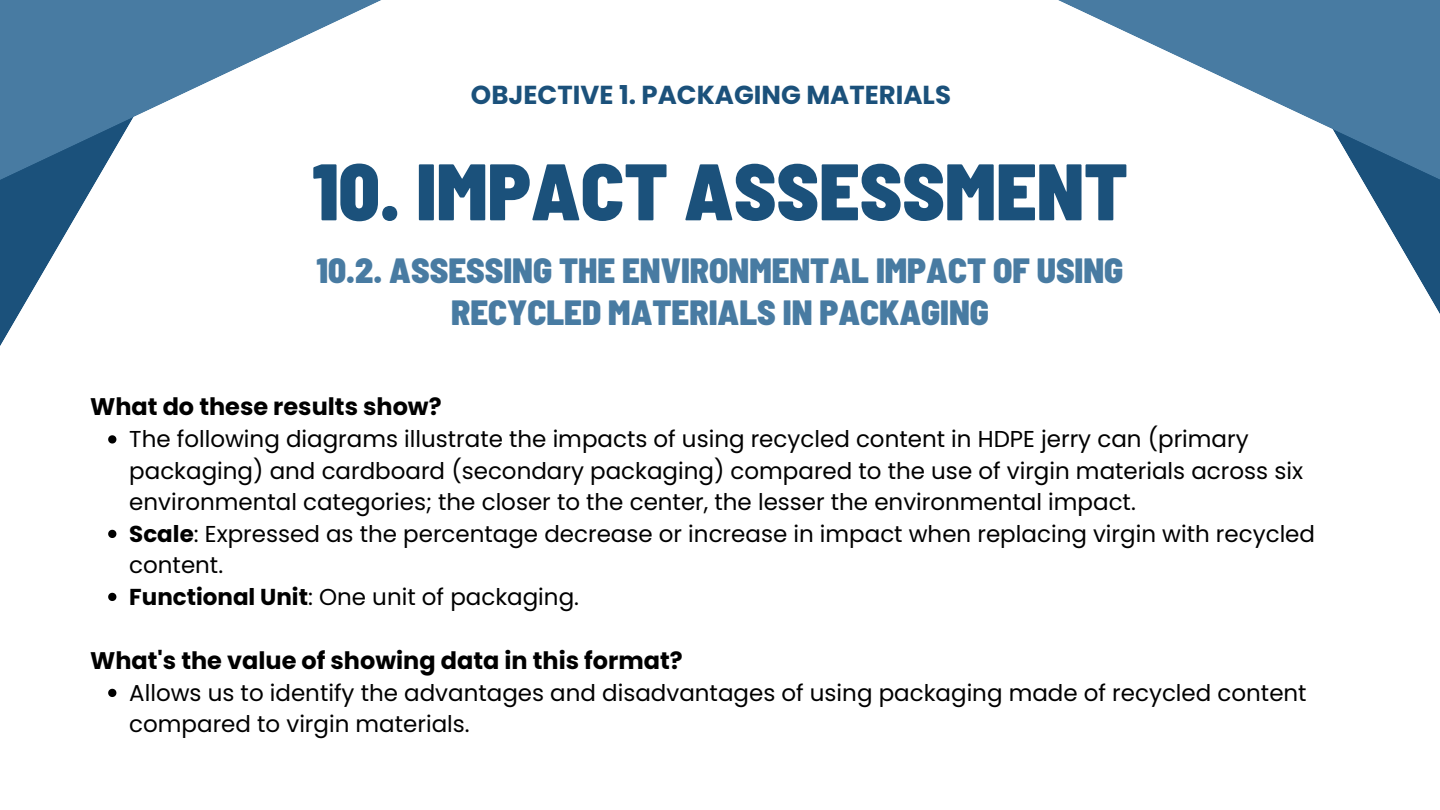
<style>
.page{position:relative;width:1440px;height:810px;background:#fff}
.page>*{position:absolute;margin:0;border:0;box-sizing:border-box;transform-origin:0 0}
.t1{font:900 semi-condensed 80px "Barlow";color:#1b517b}
.t2{font:900 semi-condensed 35px/42px "Barlow";color:#487ba2;text-align:center}
.t3{font:700 26px "Poppins";color:#1b517b}
.t4{font:700 24px "Poppins";color:#000}
.t5{font:23px/31.5px "Poppins";color:#000}
.s1{font-weight:700}
</style>
<div class="page">
<svg style="left:1380px;top:211px;width:60px;height:103px"></svg>
<svg style="left:0;top:211px;width:117px;height:388px"></svg>
<svg style="left:0;top:0;width:381px;height:211px"></svg>
<svg style="left:1058px;top:0;width:382px;height:211px"></svg>
<svg style="left:108px;top:435px;width:8px;height:9px"></svg>
<svg style="left:108px;top:530px;width:8px;height:8px"></svg>
<svg style="left:108px;top:593px;width:8px;height:8px"></svg>
<svg style="left:108px;top:689px;width:8px;height:8px"></svg>
<h4 class="t3" style="left:471px;top:77px;width:482px">OBJECTIVE 1. PACKAGING MATERIALS</h4>
<p class="t1" style="left:312px;top:140px;width:817px">10. IMPACT ASSESSMENT</p>
<p class="t2" style="left:317px;top:248px;width:808px">10.2. ASSESSING THE ENVIRONMENTAL IMPACT OF USING<br>RECYCLED MATERIALS IN PACKAGING</p>
<p class="t4" style="left:90px;top:390px;width:353px">What do these results show?</p>
<h1 class="t5" style="left:129px;top:423px;width:1175px">The following diagrams illustrate the impacts of using recycled content in HDPE jerry can (primary packaging) and cardboard (secondary packaging) compared to the use of virgin materials across six environmental categories; the closer to the center, the lesser the environmental impact.</h1>
<h2 class="t5" style="left:129px;top:518px;width:1187px"><span class="s1">Scale</span>: Expressed as the percentage decrease or increase in impact when replacing virgin with recycled content.</h2>
<h4 class="t5" style="left:129px;top:581px;width:451px"><span class="s1">Functional Unit</span>: One unit of packaging.</h4>
<p class="t4" style="left:90px;top:643px;width:594px">What's the value of showing data in this format?</p>
<p class="t5" style="left:129px;top:677px;width:1179px">Allows us to identify the advantages and disadvantages of using packaging made of recycled content compared to virgin materials.</p>
</div>
